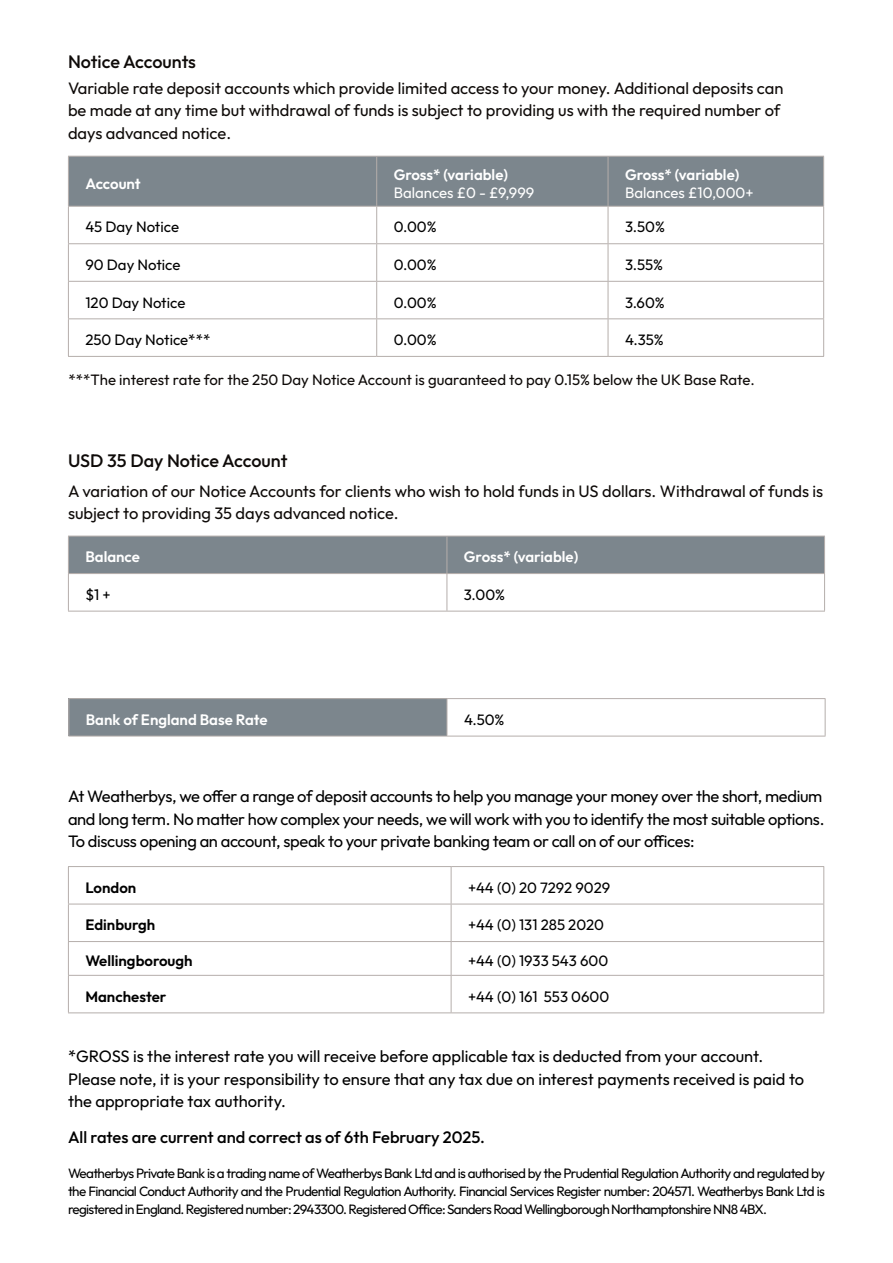
<style>
.page{position:relative;width:893px;height:1263px;background:#fff}
.page>*{position:absolute;margin:0;border:0;box-sizing:border-box;transform-origin:0 0}
.t1{font:500 18px "Outfit";letter-spacing:-.005em;color:#0e0a08}
.t2{font:16.5px/22.5px "Outfit";color:#0e0a08}
.t3{font:16.5px/22.5px "Outfit";letter-spacing:-.02em;color:#000}
.t4{font:16.5px/22.5px "Outfit";color:#000}
.t5{font:500 16.5px "Outfit";color:#000}
.t6{font:15px "Outfit";color:#000}
.t7{font:15px "Outfit";color:#0e0a08}
.t8{font:600 15px "Outfit";color:#fff}
.t9{font:600 15px "Outfit";color:#000}
.t10{font:15px "Outfit";color:#fff}
.t11{font:13.5px/18px "Outfit";letter-spacing:-.05em;color:#000;text-align:justify}
.s1{font-weight:600;color:#fff}
</style>
<div class="page">
<div style="left:69px;top:537px;width:755px;height:36px;background:#7c868d"></div>
<hr style="left:68px;top:536px;width:379px;height:1px;background:#b5aeab">
<hr style="left:68px;top:536px;width:1px;height:37px;background:#b5aeab">
<hr style="left:447px;top:536px;width:378px;height:1px;background:#b5aeab">
<hr style="left:447px;top:536px;width:1px;height:37px;background:#b5aeab">
<hr style="left:824px;top:536px;width:1px;height:37px;background:#b5aeab">
<hr style="left:68px;top:573px;width:379px;height:1px;background:#b5aeab">
<hr style="left:68px;top:574px;width:1px;height:37px;background:#b5aeab">
<hr style="left:447px;top:573px;width:378px;height:1px;background:#b5aeab">
<hr style="left:447px;top:574px;width:1px;height:37px;background:#b5aeab">
<hr style="left:824px;top:574px;width:1px;height:37px;background:#b5aeab">
<hr style="left:68px;top:611px;width:379px;height:1px;background:#b5aeab">
<hr style="left:447px;top:611px;width:378px;height:1px;background:#b5aeab">
<div style="left:69px;top:699px;width:378px;height:37px;background:#7c868d"></div>
<hr style="left:68px;top:698px;width:379px;height:1px;background:#b5aeab">
<hr style="left:68px;top:699px;width:1px;height:37px;background:#b5aeab">
<hr style="left:447px;top:698px;width:378px;height:1px;background:#b5aeab">
<hr style="left:447px;top:699px;width:1px;height:37px;background:#b5aeab">
<hr style="left:825px;top:699px;width:1px;height:37px;background:#b5aeab">
<hr style="left:68px;top:736px;width:379px;height:1px;background:#b5aeab">
<hr style="left:447px;top:736px;width:378px;height:1px;background:#b5aeab">
<div style="left:69px;top:157px;width:754px;height:49px;background:#7c868d"></div>
<hr style="left:68px;top:156px;width:309px;height:1px;background:#b5aeab">
<hr style="left:68px;top:157px;width:1px;height:49px;background:#b5aeab">
<hr style="left:377px;top:156px;width:231px;height:1px;background:#b5aeab">
<hr style="left:376px;top:157px;width:1px;height:49px;background:#b5aeab">
<hr style="left:608px;top:156px;width:216px;height:1px;background:#b5aeab">
<hr style="left:608px;top:157px;width:1px;height:49px;background:#b5aeab">
<hr style="left:823px;top:157px;width:1px;height:49px;background:#b5aeab">
<hr style="left:68px;top:206px;width:309px;height:1px;background:#b5aeab">
<hr style="left:68px;top:207px;width:1px;height:36px;background:#b5aeab">
<hr style="left:377px;top:206px;width:231px;height:1px;background:#b5aeab">
<hr style="left:376px;top:207px;width:1px;height:36px;background:#b5aeab">
<hr style="left:608px;top:206px;width:216px;height:1px;background:#b5aeab">
<hr style="left:608px;top:207px;width:1px;height:36px;background:#b5aeab">
<hr style="left:823px;top:207px;width:1px;height:36px;background:#b5aeab">
<hr style="left:68px;top:243px;width:309px;height:1px;background:#b5aeab">
<hr style="left:68px;top:244px;width:1px;height:37px;background:#b5aeab">
<hr style="left:377px;top:243px;width:231px;height:1px;background:#b5aeab">
<hr style="left:376px;top:244px;width:1px;height:37px;background:#b5aeab">
<hr style="left:608px;top:243px;width:216px;height:1px;background:#b5aeab">
<hr style="left:608px;top:244px;width:1px;height:37px;background:#b5aeab">
<hr style="left:823px;top:244px;width:1px;height:37px;background:#b5aeab">
<hr style="left:68px;top:281px;width:309px;height:1px;background:#b5aeab">
<hr style="left:68px;top:282px;width:1px;height:36px;background:#b5aeab">
<hr style="left:377px;top:281px;width:231px;height:1px;background:#b5aeab">
<hr style="left:376px;top:282px;width:1px;height:36px;background:#b5aeab">
<hr style="left:608px;top:281px;width:216px;height:1px;background:#b5aeab">
<hr style="left:608px;top:282px;width:1px;height:36px;background:#b5aeab">
<hr style="left:823px;top:282px;width:1px;height:36px;background:#b5aeab">
<hr style="left:68px;top:318px;width:309px;height:1px;background:#b5aeab">
<hr style="left:68px;top:319px;width:1px;height:37px;background:#b5aeab">
<hr style="left:377px;top:318px;width:231px;height:1px;background:#b5aeab">
<hr style="left:376px;top:319px;width:1px;height:37px;background:#b5aeab">
<hr style="left:608px;top:318px;width:216px;height:1px;background:#b5aeab">
<hr style="left:608px;top:319px;width:1px;height:37px;background:#b5aeab">
<hr style="left:823px;top:319px;width:1px;height:37px;background:#b5aeab">
<hr style="left:68px;top:356px;width:309px;height:1px;background:#b5aeab">
<hr style="left:377px;top:356px;width:231px;height:1px;background:#b5aeab">
<hr style="left:608px;top:356px;width:216px;height:1px;background:#b5aeab">
<hr style="left:68px;top:866px;width:383px;height:1px;background:#b5aeab">
<hr style="left:68px;top:867px;width:1px;height:37px;background:#b5aeab">
<hr style="left:451px;top:866px;width:373px;height:1px;background:#b5aeab">
<hr style="left:451px;top:867px;width:1px;height:37px;background:#b5aeab">
<hr style="left:823px;top:867px;width:1px;height:37px;background:#b5aeab">
<hr style="left:68px;top:904px;width:383px;height:1px;background:#b5aeab">
<hr style="left:68px;top:904px;width:1px;height:37px;background:#b5aeab">
<hr style="left:451px;top:904px;width:373px;height:1px;background:#b5aeab">
<hr style="left:451px;top:904px;width:1px;height:37px;background:#b5aeab">
<hr style="left:823px;top:904px;width:1px;height:37px;background:#b5aeab">
<hr style="left:68px;top:941px;width:383px;height:1px;background:#b5aeab">
<hr style="left:68px;top:942px;width:1px;height:33px;background:#b5aeab">
<hr style="left:451px;top:941px;width:373px;height:1px;background:#b5aeab">
<hr style="left:451px;top:942px;width:1px;height:33px;background:#b5aeab">
<hr style="left:823px;top:942px;width:1px;height:33px;background:#b5aeab">
<hr style="left:68px;top:975px;width:383px;height:1px;background:#b5aeab">
<hr style="left:68px;top:976px;width:1px;height:36px;background:#b5aeab">
<hr style="left:451px;top:975px;width:373px;height:1px;background:#b5aeab">
<hr style="left:451px;top:976px;width:1px;height:36px;background:#b5aeab">
<hr style="left:823px;top:976px;width:1px;height:36px;background:#b5aeab">
<hr style="left:68px;top:1012px;width:383px;height:1px;background:#b5aeab">
<hr style="left:451px;top:1012px;width:373px;height:1px;background:#b5aeab">
<h1 class="t1" style="left:68px;top:55px;width:130px">Notice Accounts</h1>
<p class="t2" style="left:68px;top:78px;width:717px">Variable rate deposit accounts which provide limited access to your money. Additional deposits can be made at any time but withdrawal of funds is subject to providing us with the required number of days advanced notice.</p>
<p class="t8" style="left:85px;top:175px;width:57px">Account</p>
<p class="t8" style="left:394px;top:166px;width:116px">Gross* (variable)</p>
<p class="t10" style="left:394px;top:184px;width:142px">Balances £0 - £9,999</p>
<p class="t8" style="left:625px;top:166px;width:116px">Gross* (variable)</p>
<p class="t10" style="left:625px;top:184px;width:130px">Balances £10,000+</p>
<p class="t6" style="left:85px;top:219px;width:95px">45 Day Notice</p>
<p class="t6" style="left:394px;top:222px;width:44px">0.00%</p>
<p class="t6" style="left:625px;top:222px;width:41px">3.50%</p>
<p class="t6" style="left:85px;top:256px;width:97px">90 Day Notice</p>
<p class="t6" style="left:394px;top:259px;width:44px">0.00%</p>
<p class="t6" style="left:625px;top:259px;width:40px">3.55%</p>
<p class="t6" style="left:85px;top:294px;width:101px">120 Day Notice</p>
<p class="t6" style="left:394px;top:297px;width:44px">0.00%</p>
<p class="t6" style="left:625px;top:297px;width:41px">3.60%</p>
<p class="t6" style="left:85px;top:331px;width:126px">250 Day Notice***</p>
<p class="t6" style="left:394px;top:334px;width:44px">0.00%</p>
<p class="t6" style="left:625px;top:334px;width:40px">4.35%</p>
<p class="t7" style="left:68px;top:371px;width:688px">***The interest rate for the 250 Day Notice Account is guaranteed to pay 0.15% below the UK Base Rate.</p>
<h1 class="t1" style="left:68px;top:453px;width:221px">USD 35 Day Notice Account</h1>
<p class="t2" style="left:68px;top:479px;width:757px">A variation of our Notice Accounts for clients who wish to hold funds in US dollars. Withdrawal of funds is subject to providing 35 days advanced notice.</p>
<p class="t8" style="left:85px;top:548px;width:56px">Balance</p>
<p class="t8" style="left:464px;top:548px;width:116px">Gross* (variable)</p>
<p class="t6" style="left:85px;top:586px;width:27px">$1 +</p>
<p class="t6" style="left:464px;top:589px;width:43px">3.00%</p>
<p class="t8" style="left:86px;top:711px;width:183px">Bank of England Base Rate</p>
<p class="t6" style="left:464px;top:714px;width:42px">4.50%</p>
<p class="t3" style="left:68px;top:785px;width:758px">At Weatherbys, we offer a range of deposit accounts to help you manage your money over the short, medium and long term. No matter how complex your needs, we will work with you to identify the most suitable options.<br>To discuss opening an account, speak to your private banking team or call on of our offices:</p>
<p class="t9" style="left:85px;top:879px;width:52px">London</p>
<p class="t6" style="left:468px;top:879px;width:217px">+44 (0) 20 7292 9029 <span class="s1">(variable)</span></p>
<p class="t9" style="left:85px;top:916px;width:71px">Edinburgh</p>
<p class="t6" style="left:468px;top:916px;width:138px">+44 (0) 131 285 2020</p>
<p class="t9" style="left:85px;top:952px;width:109px">Wellingborough</p>
<p class="t6" style="left:468px;top:952px;width:142px">+44 (0) 1933 543 600</p>
<p class="t9" style="left:85px;top:988px;width:82px">Manchester</p>
<p class="t6" style="left:468px;top:988px;width:143px">+44 (0) 161 553 0600</p>
<p class="t4" style="left:68px;top:1046px;width:738px">*GROSS is the interest rate you will receive before applicable tax is deducted from your account.<br>Please note, it is your responsibility to ensure that any tax due on interest payments received is paid to the appropriate tax authority.</p>
<p class="t5" style="left:68px;top:1130px;width:418px">All rates are current and correct as of 6th February 2025.</p>
<p class="t11" style="left:68px;top:1164px;width:758px">Weatherbys Private Bank is a trading name of Weatherbys Bank Ltd and is authorised by the Prudential Regulation Authority and regulated by the Financial Conduct Authority and the Prudential Regulation Authority. Financial Services Register number: 204571. Weatherbys Bank Ltd is registered in England. Registered number: 2943300. Registered Office: Sanders Road Wellingborough Northamptonshire NN8 4BX.</p>
</div>
